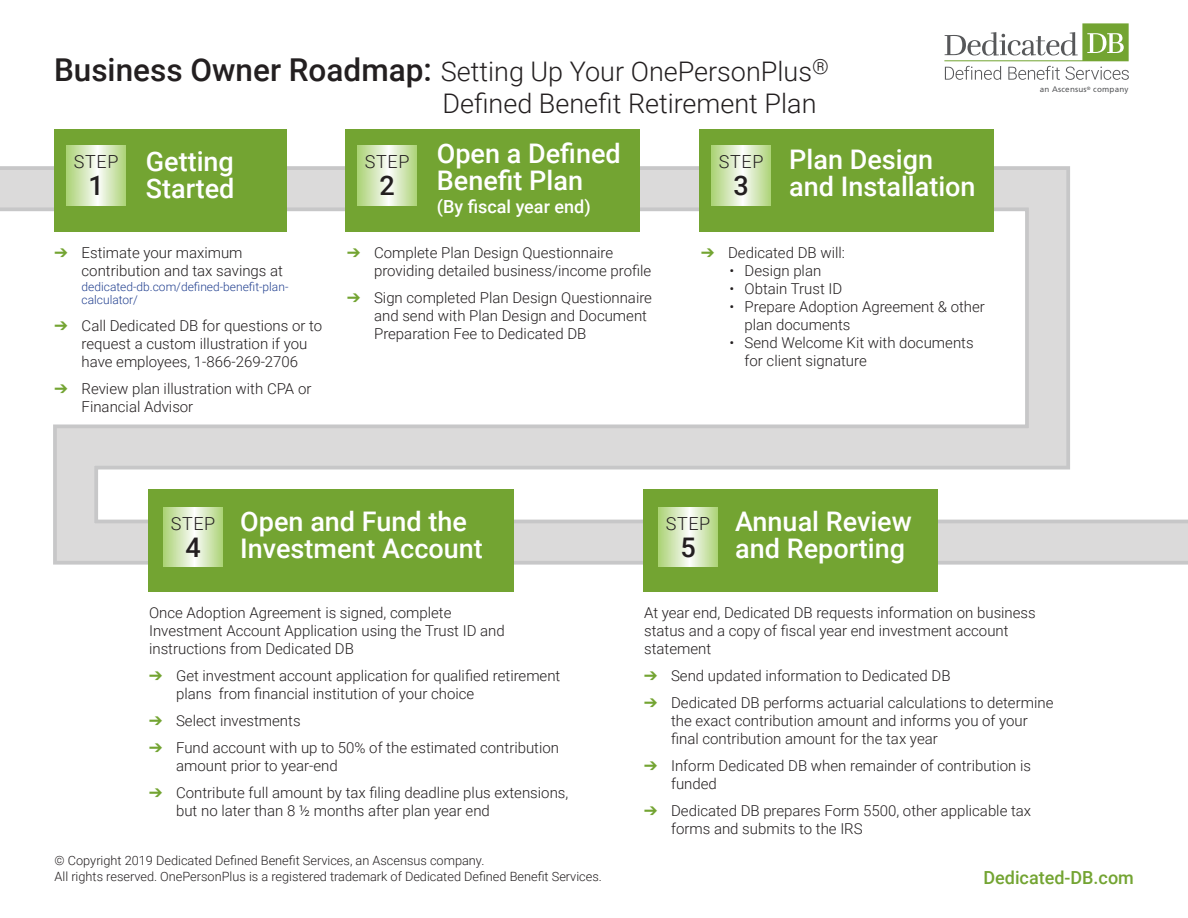
<style>
.page{position:relative;width:1188px;height:918px;background:#fff}
.page>*{position:absolute;margin:0;border:0;box-sizing:border-box;transform-origin:0 0}
.t1{font:500 27px/27px "Roboto";color:#fff}
.t2{font:300 27px "Roboto";color:#231f20}
.t3{font:500 27px "Roboto";color:#231f20}
.t4{font:300 18px "Roboto";letter-spacing:.035em;color:#231f20}
.t5{font:500 18px "Roboto";color:#fff}
.t6{font:500 18px "Roboto";color:#73a432}
.t7{font:300 15px/18px "Roboto";color:#231f20}
.t8{font:300 12.75px "Roboto";color:#231f20}
.t9{font:300 12px/13.5px "Roboto";color:#234190}
.t10{font:8.1px "Frutiger";letter-spacing:.025em;color:#57585a}
.s1{font-weight:500;font-size:31.5px}
.s2{color:#73a432}
</style>
<div class="page">
<svg style="left:0;top:151px;width:1188px;height:429px"></svg>
<div style="left:54px;top:130px;width:232px;height:102px;background:#73a432"></div>
<div style="left:345px;top:130px;width:295px;height:102px;background:#73a432"></div>
<svg style="left:358px;top:146px;width:59px;height:59px;background:#d3e7b7"></svg>
<div style="left:699px;top:130px;width:295px;height:102px;background:#73a432"></div>
<svg style="left:712px;top:146px;width:59px;height:59px;background:#d3e7b7"></svg>
<div style="left:148px;top:490px;width:366px;height:102px;background:#73a432"></div>
<div style="left:644px;top:490px;width:294px;height:102px;background:#73a432"></div>
<svg style="left:658px;top:507px;width:60px;height:59px;background:#d2e6b6"></svg>
<svg style="left:67px;top:146px;width:59px;height:59px;background:#d3e7b7"></svg>
<svg style="left:163px;top:507px;width:60px;height:59px;background:#d2e6b6"></svg>
<svg style="left:944px;top:23px;width:185px;height:57px"></svg>
<p class="t2" style="left:54px;top:52px;width:776px"><span class="s1">Business Owner Roadmap:</span> Setting Up Your OnePersonPlus<sup>®</sup></p>
<p class="t2" style="left:442px;top:85px;width:376px">Defined Benefit Retirement Plan</p>
<p class="t4" style="left:74px;top:149px;width:46px">STEP</p>
<p class="t3" style="left:89px;top:167px;width:17px">1</p>
<p class="t1" style="left:146px;top:147px;width:90px">Getting<br>Started</p>
<p class="t1" style="left:437px;top:139px;width:185px">Open a Defined<br>Benefit Plan</p>
<p class="t5" style="left:437px;top:194px;width:155px">(By fiscal year end)</p>
<p class="t4" style="left:365px;top:149px;width:46px">STEP</p>
<p class="t3" style="left:380px;top:167px;width:17px">2</p>
<p class="t7" style="left:82px;top:243px;width:203px;text-indent:-27px"><span class="s2">➔</span> Estimate your maximum contribution and tax savings at</p>
<p class="t9" style="left:82px;top:279px;width:208px">dedicated-db.com/defined-benefit-plan&shy;calculator/</p>
<p class="t7" style="left:82px;top:316px;width:242px;text-indent:-27px"><span class="s2">➔</span> Call Dedicated DB for questions or to request a custom illustration if you have employees, 1-866-269-2706</p>
<p class="t7" style="left:82px;top:379px;width:231px;text-indent:-27px"><span class="s2">➔</span> Review plan illustration with CPA or<br>Financial Advisor</p>
<p class="t7" style="left:374px;top:243px;width:279px;text-indent:-27px"><span class="s2">➔</span> Complete Plan Design Questionnaire providing detailed business/income profile</p>
<p class="t7" style="left:374px;top:288px;width:279px;text-indent:-27px"><span class="s2">➔</span> Sign completed Plan Design Questionnaire and send with Plan Design and Document<br>Preparation Fee to Dedicated DB</p>
<p class="t4" style="left:719px;top:149px;width:46px">STEP</p>
<p class="t3" style="left:734px;top:167px;width:17px">3</p>
<p class="t1" style="left:789px;top:145px;width:145px">Plan Design</p>
<p class="t1" style="left:789px;top:172px;width:188px">and Installation</p>
<p class="t7" style="left:701px;top:243px;width:145px"><span class="s2">➔</span> Dedicated DB will:</p>
<p class="t7" style="left:730px;top:261px;width:93px">• Design plan</p>
<p class="t7" style="left:730px;top:279px;width:114px">• Obtain Trust ID</p>
<p class="t7" style="left:745px;top:297px;width:242px;text-indent:-15px">• Prepare Adoption Agreement &amp; other plan documents</p>
<p class="t7" style="left:745px;top:333px;width:231px;text-indent:-15px">• Send Welcome Kit with documents for client signature</p>
<p class="t4" style="left:171px;top:511px;width:46px">STEP</p>
<p class="t3" style="left:185px;top:528px;width:17px">4</p>
<p class="t1" style="left:240px;top:507px;width:244px">Open and Fund the<br>Investment Account</p>
<p class="t4" style="left:666px;top:511px;width:46px">STEP</p>
<p class="t3" style="left:680px;top:528px;width:17px">5</p>
<p class="t1" style="left:735px;top:507px;width:178px">Annual Review and Reporting</p>
<p class="t10" style="left:1040px;top:85px;width:90px">an Ascensus<sup>®</sup> company</p>
<p class="t7" style="left:149px;top:603px;width:304px">Once Adoption Agreement is signed, complete</p>
<p class="t7" style="left:149px;top:621px;width:357px">Investment Account Application using the Trust ID and</p>
<p class="t7" style="left:149px;top:639px;width:206px">instructions from Dedicated DB</p>
<p class="t7" style="left:176px;top:666px;width:386px;text-indent:-27px"><span class="s2">➔</span> Get investment account application for qualified retirement plans from financial institution of your choice</p>
<p class="t7" style="left:149px;top:711px;width:153px"><span class="s2">➔</span> Select investments</p>
<p class="t7" style="left:176px;top:738px;width:385px;text-indent:-27px"><span class="s2">➔</span> Fund account with up to 50% of the estimated contribution amount prior to year-end</p>
<p class="t7" style="left:176px;top:783px;width:394px;text-indent:-27px"><span class="s2">➔</span> Contribute full amount by tax filing deadline plus extensions, but no later than 8 ½ months after plan year end</p>
<p class="t8" style="left:55px;top:852px;width:431px">© Copyright 2019 Dedicated Defined Benefit Services, an Ascensus company.</p>
<p class="t8" style="left:55px;top:867px;width:549px">All rights reserved. OnePersonPlus is a registered trademark of Dedicated Defined Benefit Services.</p>
<p class="t7" style="left:644px;top:603px;width:393px">At year end, Dedicated DB requests information on business status and a copy of fiscal year end investment account statement</p>
<p class="t7" style="left:644px;top:666px;width:308px"><span class="s2">➔</span> Send updated information to Dedicated DB</p>
<p class="t7" style="left:671px;top:693px;width:384px;text-indent:-27px"><span class="s2">➔</span> Dedicated DB performs actuarial calculations to determine the exact contribution amount and informs you of your final contribution amount for the tax year</p>
<p class="t7" style="left:671px;top:756px;width:361px;text-indent:-27px"><span class="s2">➔</span> Inform Dedicated DB when remainder of contribution is funded</p>
<p class="t7" style="left:671px;top:801px;width:362px;text-indent:-27px"><span class="s2">➔</span> Dedicated DB prepares Form 5500, other applicable tax forms and submits to the IRS</p>
<p class="t6" style="left:983px;top:865px;width:152px">Dedicated-DB.com</p>
</div>
